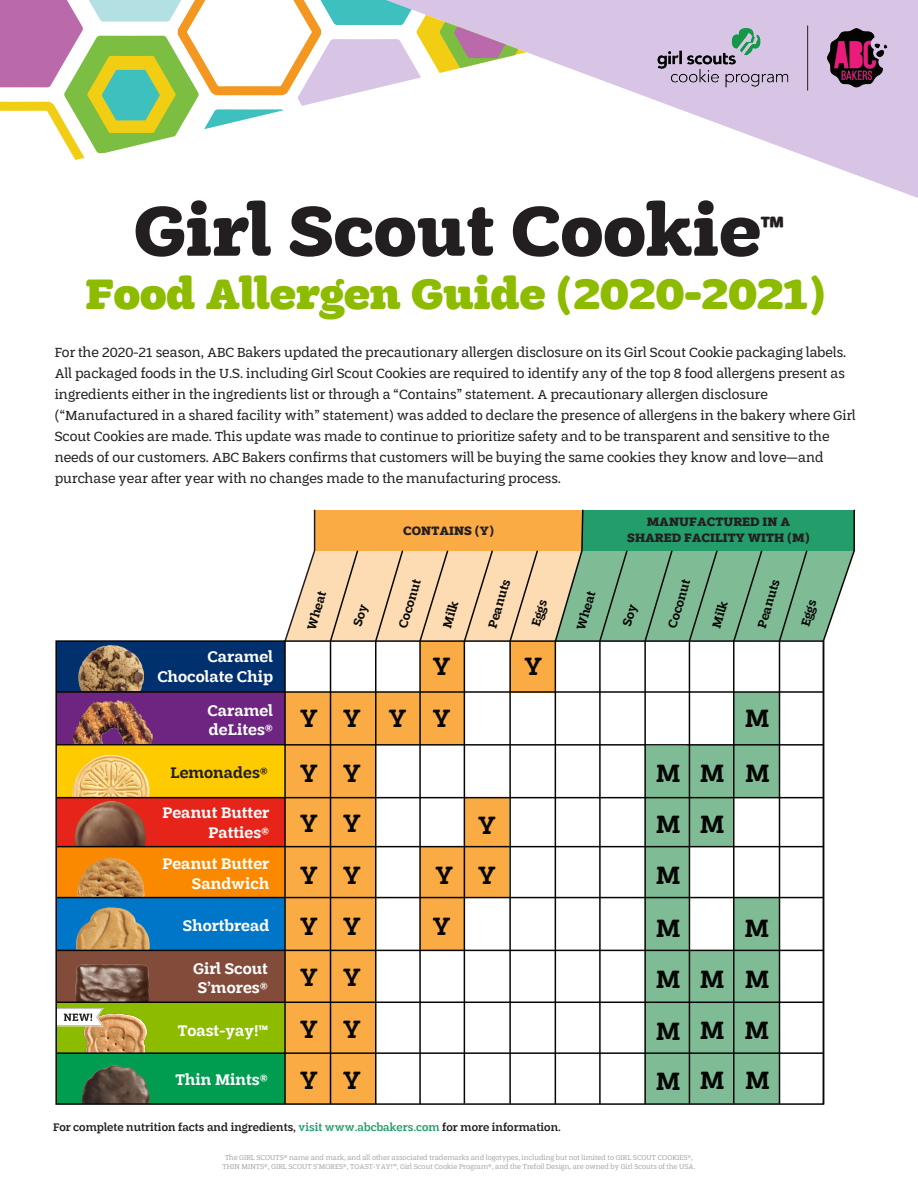
<style>
.page{position:relative;width:918px;height:1188px;background:#fff}
.page>*{position:absolute;margin:0;border:0;box-sizing:border-box;transform-origin:0 0}
.t1{font:700 74.4px "Trefoil Slab";color:#231f20}
.t2{font:900 44.85px "Trefoil Slab";color:#8dbb00}
.t3{font:600 26.4px/51.3px "Trefoil Slab";color:#060604}
.t4{font:600 16.2px/19.4px "Trefoil Slab";color:#fff;text-align:right}
.t5{font:600 16.2px "Trefoil Slab";color:#231f20}
.t6{font:14.25px/21px "Trefoil Slab";color:#231f20}
.t7{font:600 12.9px "Trefoil Slab";color:#060604}
.t8{font:700 12.9px/15.5px "Trefoil Slab";color:#231f20;text-align:center}
.t9{font:500 11.55px "Trefoil Slab";color:#231f20}
.t10{font:7.5px/9px "Trefoil Slab";color:#a8a9ad;text-align:center}
.s1{color:#239d6a}
</style>
<div class="page">
<div style="left:56px;top:641px;width:229px;height:51px;background:#00306d"></div>
<div style="left:56px;top:692px;width:229px;height:52px;background:#6e2581"></div>
<div style="left:56px;top:746px;width:229px;height:51px;background:#fecb00"></div>
<div style="left:56px;top:797px;width:229px;height:51px;background:#e72419"></div>
<div style="left:56px;top:847px;width:229px;height:51px;background:#fa8900"></div>
<div style="left:56px;top:897px;width:229px;height:53px;background:#0076c8"></div>
<div style="left:56px;top:951px;width:229px;height:51px;background:#834c3a"></div>
<div style="left:56px;top:1002px;width:229px;height:51px;background:#8dbb00"></div>
<div style="left:56px;top:1053px;width:229px;height:51px;background:#009c50"></div>
<img style="left:79px;top:645px;width:64px;height:46px">
<img style="left:72px;top:701px;width:81px;height:43px">
<img style="left:72px;top:755px;width:79px;height:42px">
<img style="left:75px;top:801px;width:72px;height:45px">
<img style="left:77px;top:858px;width:68px;height:39px">
<img style="left:76px;top:907px;width:74px;height:43px">
<img style="left:76px;top:964px;width:74px;height:37px">
<img style="left:81px;top:1066px;width:69px;height:36px">
<img style="left:70px;top:1013px;width:78px;height:39px">
<svg style="left:58px;top:1008px;width:46px;height:18px"></svg>
<hr style="left:56px;top:691px;width:767px;height:2px;background:#060604">
<hr style="left:56px;top:744px;width:767px;height:2px;background:#060604">
<hr style="left:56px;top:797px;width:767px;height:1px;background:#060604">
<hr style="left:56px;top:846px;width:767px;height:1px;background:#060604">
<hr style="left:56px;top:897px;width:767px;height:1px;background:#060604">
<hr style="left:56px;top:950px;width:767px;height:1px;background:#060604">
<hr style="left:56px;top:1002px;width:767px;height:1px;background:#060604">
<hr style="left:56px;top:1052px;width:767px;height:2px;background:#060604">
<svg style="left:527px;top:0;width:391px;height:198px"></svg>
<img style="left:639px;top:11px;width:263px;height:91px">
<svg style="left:0;top:0;width:527px;height:160px"></svg>
<svg style="left:283px;top:509px;width:572px;height:596px"></svg>
<h1 class="t1" style="left:134px;top:189px;width:652px">Girl Scout Cookie<sup>™</sup></h1>
<h2 class="t2" style="left:86px;top:269px;width:742px">Food Allergen Guide (2020-2021)</h2>
<p class="t6" style="left:55px;top:342px;width:803px">For the 2020-21 season, ABC Bakers updated the precautionary allergen disclosure on its Girl Scout Cookie packaging labels.<br>All packaged foods in the U.S. including Girl Scout Cookies are required to identify any of the top 8 food allergens present as ingredients either in the ingredients list or through a “Contains” statement. A precautionary allergen disclosure (“Manufactured in a shared facility with” statement) was added to declare the presence of allergens in the bakery where Girl Scout Cookies are made. This update was made to continue to prioritize safety and to be transparent and sensitive to the needs of our customers. ABC Bakers confirms that customers will be buying the same cookies they know and love—and purchase year after year with no changes made to the manufacturing process.</p>
<p class="t4" style="left:157px;top:647px;width:117px">Caramel<br>Chocolate Chip</p>
<p class="t4" style="left:207px;top:701px;width:67px;text-align:left">Caramel deLites®</p>
<p class="t5" style="left:170px;top:763px;width:99px">Lemonades®</p>
<p class="t4" style="left:163px;top:803px;width:108px">Peanut Butter<br>Patties®</p>
<p class="t4" style="left:163px;top:854px;width:108px">Peanut Butter<br>Sandwich</p>
<p class="t4" style="left:183px;top:916px;width:88px">Shortbread</p>
<p class="t4" style="left:193px;top:959px;width:76px;text-align:left">Girl Scout<br>S’mores®</p>
<p class="t4" style="left:178px;top:1020px;width:92px">Toast-yay!™</p>
<p class="t4" style="left:176px;top:1070px;width:94px">Thin Mints®</p>
<p class="t7" style="left:304px;top:628px;width:42px;rotate:-73deg">Wheat</p>
<h3 class="t3" style="left:300px;top:690px;width:63px;line-height:55.7px">Y Y<br>Y Y</h3>
<h3 class="t3" style="left:300px;top:798px;width:63px;text-align:justify">Y Y Y Y Y Y</h3>
<h3 class="t3" style="left:300px;top:952px;width:63px;text-align:justify">Y Y Y Y Y Y</h3>
<p class="t8" style="left:403px;top:523px;width:92px">CONTAINS (Y)</p>
<p class="t8" style="left:627px;top:514px;width:184px">MANUFACTURED IN A<br>SHARED FACILITY WITH (M)</p>
<p class="t7" style="left:396px;top:626px;width:52px;rotate:-73deg">Coconut</p>
<p class="t7" style="left:440px;top:626px;width:29px;rotate:-73deg">Milk</p>
<p class="t7" style="left:485px;top:626px;width:51px;rotate:-73deg">Peanuts</p>
<p class="t7" style="left:529px;top:624px;width:29px;rotate:-73deg">Eggs</p>
<h3 class="t3" style="left:433px;top:641px;width:20px">Y</h3>
<h3 class="t3" style="left:524px;top:641px;width:20px">Y</h3>
<p class="t7" style="left:573px;top:628px;width:42px;rotate:-73deg">Wheat</p>
<p class="t7" style="left:665px;top:626px;width:52px;rotate:-73deg">Coconut</p>
<p class="t7" style="left:709px;top:626px;width:29px;rotate:-73deg">Milk</p>
<p class="t7" style="left:755px;top:626px;width:51px;rotate:-73deg">Peanuts</p>
<h3 class="t3" style="left:388px;top:692px;width:64px">Y Y</h3>
<h3 class="t3" style="left:745px;top:692px;width:26px">M</h3>
<h3 class="t3" style="left:656px;top:748px;width:26px;text-align:justify">M M M M M M M</h3>
<h3 class="t3" style="left:700px;top:748px;width:26px;line-height:50.8px">M<br>M</h3>
<h3 class="t3" style="left:745px;top:748px;width:26px">M</h3>
<h3 class="t3" style="left:478px;top:799px;width:20px">Y</h3>
<h3 class="t3" style="left:435px;top:850px;width:63px">Y Y</h3>
<h3 class="t3" style="left:433px;top:901px;width:20px">Y</h3>
<h3 class="t3" style="left:744px;top:902px;width:26px">M</h3>
<h3 class="t3" style="left:700px;top:954px;width:71px">M M</h3>
<h3 class="t3" style="left:700px;top:1005px;width:72px;line-height:50.4px">M M<br>M M</h3>
<p class="t7" style="left:798px;top:624px;width:29px;rotate:-73deg">Eggs</p>
<p class="t9" style="left:53px;top:1121px;width:509px">For complete nutrition facts and ingredients, <span class="s1">visit www.abcbakers.com</span> for more information.</p>
<p class="t10" style="left:223px;top:1153px;width:474px">The GIRL SCOUTS® name and mark, and all other associated trademarks and logotypes, including but not limited to GIRL SCOUT COOKIES®,<br>THIN MINTS®, GIRL SCOUT S’MORES®, TOAST-YAY!™, Girl Scout Cookie Program®, and the Trefoil Design, are owned by Girl Scouts of the USA.</p>
</div>
